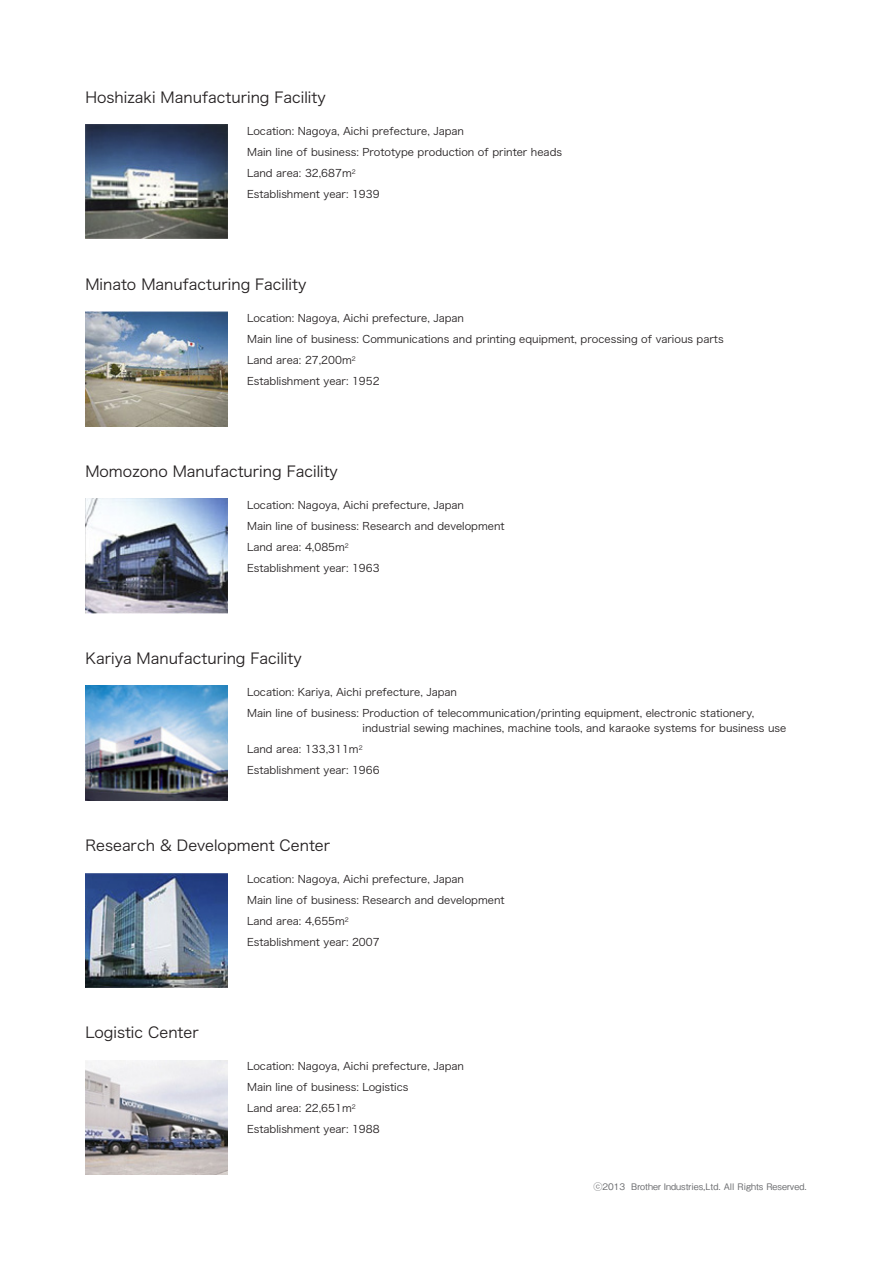
<style>
.page{position:relative;width:893px;height:1263px;background:#fff}
.page>*{position:absolute;margin:0;border:0;box-sizing:border-box;transform-origin:0 0}
.t1{font:15px "Hira Kaku Pro W3";color:#231f20}
.t2{font:10.5px/21px "Hira Kaku Pro W3";color:#231f20}
.t3{font:500 9px "Gothic BBB Pro";color:#6c6d70}
</style>
<div class="page">
<img style="left:85px;top:125px;width:142px;height:114px">
<img style="left:85px;top:312px;width:142px;height:114px">
<img style="left:85px;top:499px;width:142px;height:114px">
<img style="left:85px;top:686px;width:142px;height:114px">
<img style="left:85px;top:873px;width:142px;height:114px">
<img style="left:85px;top:1060px;width:142px;height:114px">
<p class="t1" style="left:85px;top:84px;width:242px">Hoshizaki Manufacturing Facility</p>
<p class="t2" style="left:247px;top:119px;width:316px">Location: Nagoya, Aichi prefecture, Japan<br>Main line of business: Prototype production of printer heads Land area: 32,687m<sup>2<br></sup>Establishment year: 1939</p>
<p class="t1" style="left:85px;top:271px;width:222px">Minato Manufacturing Facility</p>
<p class="t2" style="left:247px;top:307px;width:478px">Location: Nagoya, Aichi prefecture, Japan<br>Main line of business: Communications and printing equipment, processing of various parts Land area: 27,200m<sup>2<br></sup>Establishment year: 1952</p>
<p class="t1" style="left:85px;top:458px;width:254px">Momozono Manufacturing Facility</p>
<p class="t2" style="left:247px;top:494px;width:259px">Location: Nagoya, Aichi prefecture, Japan<br>Main line of business: Research and development Land area: 4,085m<sup>2<br></sup>Establishment year: 1963</p>
<p class="t1" style="left:85px;top:645px;width:218px">Kariya Manufacturing Facility</p>
<p class="t2" style="left:247px;top:681px;width:509px">Location: Kariya, Aichi prefecture, Japan<br>Main line of business: Production of telecommunication/printing equipment, electronic stationery,</p>
<p class="t2" style="left:247px;top:717px;width:541px">　　　　　　　　　　　industrial sewing machines, machine tools, and karaoke systems for business use<br>Land area: 133,311m<sup>2<br></sup>Establishment year: 1966</p>
<p class="t1" style="left:85px;top:832px;width:246px">Research &amp; Development Center</p>
<p class="t2" style="left:247px;top:868px;width:259px">Location: Nagoya, Aichi prefecture, Japan<br>Main line of business: Research and development Land area: 4,655m<sup>2<br></sup>Establishment year: 2007</p>
<p class="t1" style="left:85px;top:1019px;width:115px">Logistic Center</p>
<p class="t2" style="left:247px;top:1055px;width:219px">Location: Nagoya, Aichi prefecture, Japan<br>Main line of business: Logistics<br>Land area: 22,651m<sup>2<br></sup>Establishment year: 1988</p>
<p class="t3" style="left:594px;top:1180px;width:215px">ⓒ2013 Brother Industries,Ltd. All Rights Reserved.</p>
</div>
